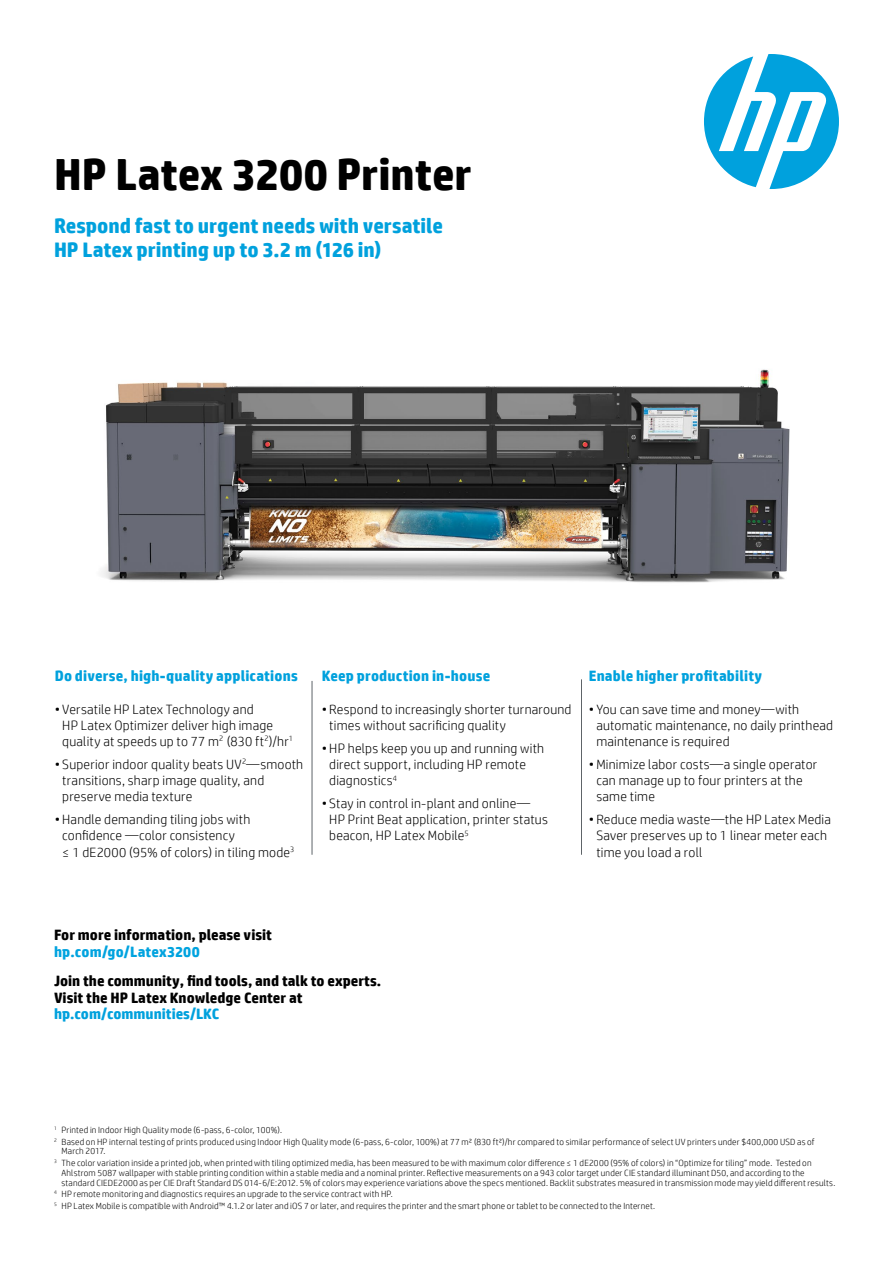
<style>
.page{position:relative;width:893px;height:1263px;background:#fff}
.page>*{position:absolute;margin:0;border:0;box-sizing:border-box;transform-origin:0 0}
.t1{font:700 45px "HP Simplified";letter-spacing:-.005em;color:#000}
.t2{font:700 21px/24px "HP Simplified";letter-spacing:-.005em;color:#00a1dd}
.t3{font:700 15px/16.5px "HP Simplified";color:#000}
.t4{font:700 15px "HP Simplified";letter-spacing:.01em;color:#00a1dd}
.t5{font:700 15px "HP Simplified";letter-spacing:.01em;color:#00a3df}
.t6{font:300 13.5px/16.2px "HP Simplified";letter-spacing:.015em;color:#000}
.t7{font:300 9px/11.7px "HP Simplified";letter-spacing:.02em;color:#000}
</style>
<div class="page">
<img style="left:101px;top:369px;width:689px;height:214px">
<svg style="left:704px;top:54px;width:135px;height:135px"></svg>
<hr style="left:312px;top:681px;width:1px;height:174px;background:#5e6468">
<hr style="left:581px;top:679px;width:1px;height:176px;background:#5e6468">
<h1 class="t1" style="left:54px;top:147px;width:419px">HP Latex 3200 Printer</h1>
<h2 class="t2" style="left:54px;top:213px;width:390px">Respond fast to urgent needs with versatile<br>HP Latex printing up to 3.2 m (126 in)</h2>
<h3 class="t4" style="left:55px;top:667px;width:244px">Do diverse, high-quality applications</h3>
<h3 class="t6" style="left:62px;top:700px;width:232px;text-indent:-8px">• Versatile HP Latex Technology and<br>HP Latex Optimizer deliver high image quality at speeds up to 77 m<sup>2</sup> (830 ft<sup>2</sup>)/hr<sup>1</sup></h3>
<h3 class="t6" style="left:62px;top:756px;width:242px;text-indent:-8px">• Superior indoor quality beats UV<sup>2</sup>—smooth transitions, sharp image quality, and preserve media texture</h3>
<h3 class="t6" style="left:62px;top:811px;width:234px;text-indent:-8px">• Handle demanding tiling jobs with confidence —color consistency<br>≤ 1 dE2000 (95% of colors) in tiling mode<sup>3</sup></h3>
<h3 class="t4" style="left:322px;top:667px;width:170px">Keep production in-house</h3>
<h3 class="t6" style="left:329px;top:700px;width:244px;text-indent:-8px">• Respond to increasingly shorter turnaround times without sacrificing quality</h3>
<h3 class="t6" style="left:329px;top:740px;width:216px;text-indent:-8px">• HP helps keep you up and running with direct support, including HP remote diagnostics<sup>4</sup></h3>
<h3 class="t6" style="left:329px;top:795px;width:220px;text-indent:-8px">• Stay in control in-plant and online—<br>HP Print Beat application, printer status beacon, HP Latex Mobile<sup>5</sup></h3>
<h3 class="t4" style="left:589px;top:667px;width:175px">Enable higher profitability</h3>
<h3 class="t6" style="left:596px;top:700px;width:238px;text-indent:-8px">• You can save time and money—with automatic maintenance, no daily printhead maintenance is required</h3>
<h3 class="t6" style="left:596px;top:756px;width:223px;text-indent:-8px">•Minimize labor costs—a single operator can manage up to four printers at the same time</h3>
<h3 class="t6" style="left:596px;top:811px;width:236px;text-indent:-8px">• Reduce media waste—the HP Latex Media<br>Saver preserves up to 1 linear meter each time you load a roll</h3>
<h3 class="t3" style="left:54px;top:927px;width:220px">For more information, please visit</h3>
<h3 class="t5" style="left:54px;top:943px;width:147px">hp.com/go/Latex3200</h3>
<h3 class="t3" style="left:54px;top:973px;width:329px">Join the community, find tools, and talk to experts.<br>Visit the HP Latex Knowledge Center at</h3>
<h3 class="t4" style="left:54px;top:1005px;width:167px">hp.com/communities/LKC</h3>
<p class="t7" style="left:54px;top:1124px;width:762px"><sup>1</sup> Printed in Indoor High Quality mode (6-pass, 6-color, 100%).<br><sup>2</sup> Based on HP internal testing of prints produced using Indoor High Quality mode (6-pass, 6-color, 100%) at 77 m² (830 ft²)/hr compared to similar performance of select UV printers under $400,000 USD as of</p>
<p class="t7" style="left:54px;top:1145px;width:759px;text-indent:8px">March 2017.<br><sup>3</sup> The color variation inside a printed job, when printed with tiling optimized media, has been measured to be with maximum color difference ≤ 1 dE2000 (95% of colors) in “Optimize for tiling” mode. Tested on</p>
<p class="t7" style="left:61px;top:1168px;width:775px;line-height:9.8px">Ahlstrom 5087 wallpaper with stable printing condition within a stable media and a nominal printer. Reflective measurements on a 943 color target under CIE standard illuminant D50, and according to the standard CIEDE2000 as per CIE Draft Standard DS 014-6/E:2012. 5% of colors may experience variations above the specs mentioned. Backlit substrates measured in transmission mode may yield different results.</p>
<p class="t7" style="left:54px;top:1188px;width:603px"><sup>4</sup> HP remote monitoring and diagnostics requires an upgrade to the service contract with HP.<br><sup>5</sup> HP Latex Mobile is compatible with Android™ 4.1.2 or later and iOS 7 or later, and requires the printer and the smart phone or tablet to be connected to the Internet.</p>
</div>
